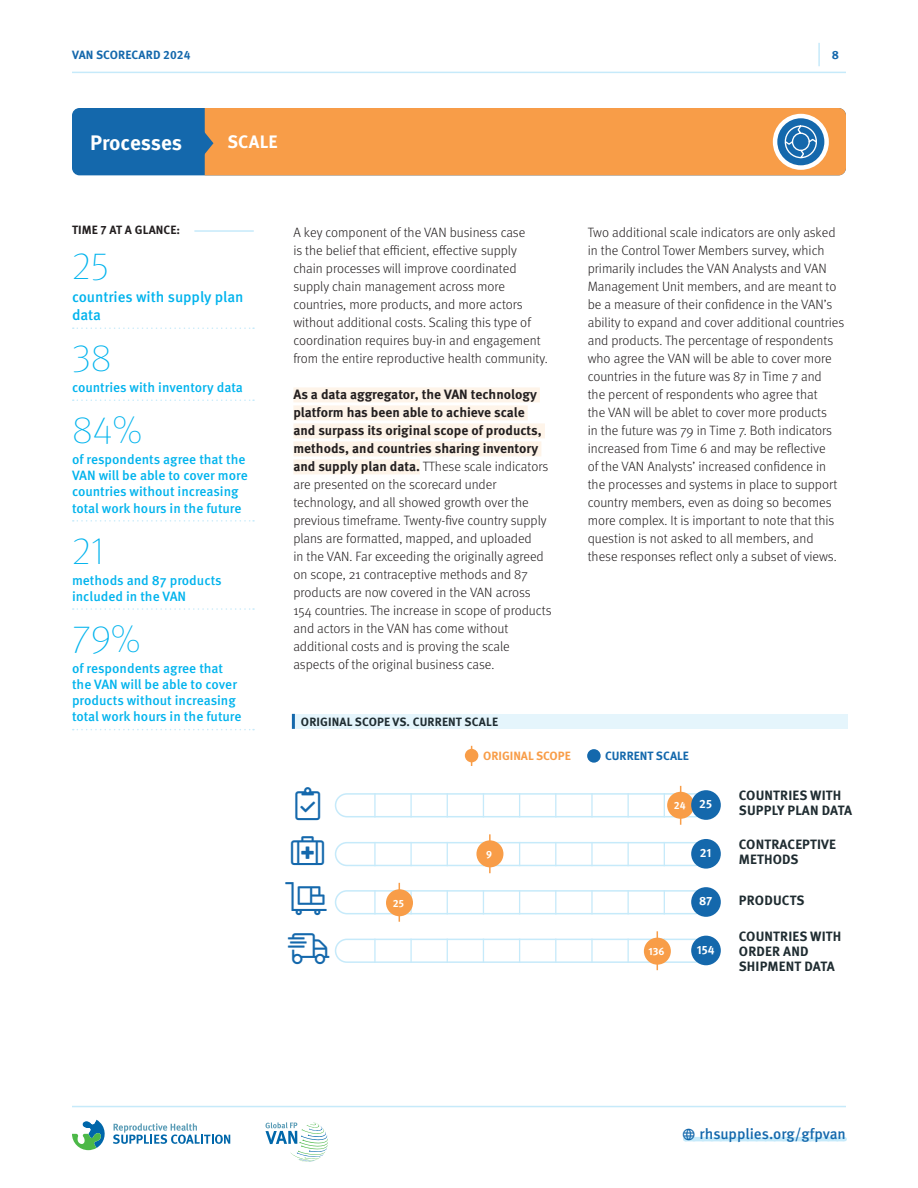
<style>
.page{position:relative;width:918px;height:1188px;background:#fff}
.page>*{position:absolute;margin:0;border:0;box-sizing:border-box;transform-origin:0 0}
.number{font:100 39px "Meta OT";color:#00b3ed}
.Copy{font:300 33px "Font Awesome 5 Pro";color:#1468ac}
.t1{font:700 21px "Meta OT";letter-spacing:-.005em;color:#fff}
.t2{font:700 18px "Meta OT";letter-spacing:.01em;color:#fff}
.explanation-copy{font:500 15px/18px "Meta OT";letter-spacing:-.005em;color:#00b3ed}
.t3{font:500 15px "Meta OT";letter-spacing:-.005em;color:#1468ac}
.Copy-2{font:300 13.5px/18px "Meta OT";color:#231f20}
.explanation-copy-2{font:500 13.5px/16.2px "Meta OT";color:#00b3ed}
.Copy-3{font:700 13.5px/15px "Meta OT";letter-spacing:.01em;color:#1f2c31}
.Copy-4{font:700 12px "Meta OT";color:#1468ac}
.Figure_Text{font:700 12px "Meta OT";letter-spacing:.01em;color:#1f2c31}
.t4{font:700 12px "Meta OT";letter-spacing:.01em;color:#231f20}
.Copy-5{font:700 12px "Meta OT";color:#f89d48}
.t5{font:700 12px "Meta OT";color:#fff}
.t6{font:700 10.5px "Meta OT";color:#fff}
.s1{font-weight:700}
</style>
<div class="page">
<hr style="left:72px;top:72px;width:774px;height:1px;background:#c6eafa">
<hr style="left:818px;top:43px;width:2px;height:23px;background:#c6eafa">
<svg style="left:265px;top:1122px;width:63px;height:40px"></svg>
<svg style="left:72px;top:1119px;width:33px;height:31px"></svg>
<svg style="left:113px;top:1123px;width:117px;height:21px"></svg>
<hr style="left:72px;top:1106px;width:774px;height:1px;background:#c6eafa">
<div style="left:293px;top:387px;width:247px;height:15px;background:#fef4e9"></div>
<div style="left:293px;top:405px;width:235px;height:15px;background:#fef4e9"></div>
<div style="left:293px;top:423px;width:252px;height:15px;background:#fef4e9"></div>
<div style="left:293px;top:441px;width:248px;height:15px;background:#fef4e9"></div>
<div style="left:293px;top:459px;width:127px;height:15px;background:#fef4e9"></div>
<hr style="left:194px;top:230px;width:60px;height:2px;background:#c6eafa">
<svg style="left:73px;top:327px;width:181px;height:2px"></svg>
<svg style="left:73px;top:399px;width:181px;height:2px"></svg>
<svg style="left:73px;top:520px;width:181px;height:2px"></svg>
<svg style="left:73px;top:608px;width:181px;height:2px"></svg>
<svg style="left:73px;top:729px;width:181px;height:1px"></svg>
<div style="left:72px;top:108px;width:774px;height:67px;background:#1468ac;border-radius:8px"></div>
<div style="left:204px;top:108px;width:642px;height:67px;background:#f89d48"></div>
<div style="left:335px;top:793px;width:372px;height:24px;border:2px solid #c6eafa;border-radius:11px"></div>
<hr style="left:374px;top:793px;width:2px;height:24px;background:#c6eafa">
<hr style="left:410px;top:793px;width:2px;height:24px;background:#c6eafa">
<svg style="left:447px;top:793px;width:1px;height:24px"></svg>
<svg style="left:483px;top:793px;width:1px;height:24px"></svg>
<svg style="left:519px;top:793px;width:1px;height:24px"></svg>
<svg style="left:555px;top:793px;width:1px;height:24px"></svg>
<hr style="left:591px;top:793px;width:2px;height:24px;background:#c6eafa">
<hr style="left:627px;top:793px;width:2px;height:24px;background:#c6eafa">
<svg style="left:664px;top:793px;width:1px;height:24px"></svg>
<hr style="left:680px;top:786px;width:1px;height:39px;background:#f89d48">
<div style="left:667px;top:792px;width:27px;height:27px;background:#f89d48;border-radius:50%"></div>
<div style="left:691px;top:790px;width:30px;height:30px;background:#1468ac;border-radius:50%"></div>
<div style="left:335px;top:890px;width:372px;height:24px;border:2px solid #c6eafa;border-radius:11px"></div>
<hr style="left:374px;top:890px;width:2px;height:24px;background:#c6eafa">
<hr style="left:410px;top:890px;width:2px;height:24px;background:#c6eafa">
<svg style="left:447px;top:890px;width:1px;height:24px"></svg>
<svg style="left:483px;top:890px;width:1px;height:24px"></svg>
<svg style="left:519px;top:890px;width:1px;height:24px"></svg>
<svg style="left:555px;top:890px;width:1px;height:24px"></svg>
<hr style="left:591px;top:890px;width:2px;height:24px;background:#c6eafa">
<hr style="left:627px;top:890px;width:2px;height:24px;background:#c6eafa">
<svg style="left:664px;top:890px;width:1px;height:24px"></svg>
<div style="left:691px;top:887px;width:30px;height:30px;background:#1468ac;border-radius:50%"></div>
<hr style="left:399px;top:883px;width:1px;height:39px;background:#f89d48">
<div style="left:386px;top:889px;width:27px;height:27px;background:#f89d48;border-radius:50%"></div>
<div style="left:335px;top:939px;width:372px;height:24px;border:2px solid #c6eafa;border-radius:11px"></div>
<hr style="left:374px;top:939px;width:2px;height:24px;background:#c6eafa">
<hr style="left:410px;top:939px;width:2px;height:24px;background:#c6eafa">
<svg style="left:447px;top:939px;width:1px;height:24px"></svg>
<svg style="left:483px;top:939px;width:1px;height:24px"></svg>
<svg style="left:519px;top:939px;width:1px;height:24px"></svg>
<svg style="left:555px;top:939px;width:1px;height:24px"></svg>
<hr style="left:591px;top:939px;width:2px;height:24px;background:#c6eafa">
<hr style="left:627px;top:939px;width:2px;height:24px;background:#c6eafa">
<div style="left:691px;top:936px;width:30px;height:29px;background:#1468ac;border-radius:50%"></div>
<hr style="left:657px;top:931px;width:1px;height:39px;background:#f89d48">
<div style="left:644px;top:938px;width:27px;height:27px;background:#f89d48;border-radius:50%"></div>
<div style="left:335px;top:842px;width:372px;height:24px;border:2px solid #c6eafa;border-radius:11px"></div>
<hr style="left:374px;top:842px;width:2px;height:24px;background:#c6eafa">
<hr style="left:410px;top:842px;width:2px;height:24px;background:#c6eafa">
<svg style="left:447px;top:842px;width:1px;height:24px"></svg>
<svg style="left:519px;top:842px;width:1px;height:24px"></svg>
<svg style="left:555px;top:842px;width:1px;height:24px"></svg>
<hr style="left:591px;top:842px;width:2px;height:24px;background:#c6eafa">
<hr style="left:627px;top:842px;width:2px;height:24px;background:#c6eafa">
<svg style="left:664px;top:842px;width:1px;height:24px"></svg>
<div style="left:691px;top:839px;width:30px;height:30px;background:#1468ac;border-radius:50%"></div>
<hr style="left:489px;top:834px;width:2px;height:39px;background:#f89d48">
<div style="left:476px;top:840px;width:27px;height:27px;background:#f89d48;border-radius:50%"></div>
<div style="left:292px;top:714px;width:556px;height:15px;background:#e5f5fc"></div>
<hr style="left:292px;top:714px;width:3px;height:15px;background:#1468ac">
<div style="left:465px;top:749px;width:13px;height:13px;background:#f89d48;border-radius:50%"></div>
<div style="left:587px;top:749px;width:14px;height:14px;background:#1468ac;border-radius:50%"></div>
<svg style="left:683px;top:1136px;width:162px;height:5px"></svg>
<p class="Copy-4" style="left:72px;top:47px;width:120px">VAN SCORECARD 2024</p>
<p class="Copy-4" style="left:832px;top:48px;width:9px">8</p>
<p class="t1" style="left:90px;top:129px;width:94px">Processes</p>
<p class="t2" style="left:227px;top:131px;width:52px">SCALE</p>
<p class="t4" style="left:72px;top:222px;width:110px">TIME 7 AT A GLANCE:</p>
<p class="number" style="left:72px;top:244px;width:39px">25</p>
<p class="explanation-copy" style="left:72px;top:288px;width:173px">countries with supply plan data</p>
<p class="number" style="left:72px;top:336px;width:41px">38</p>
<p class="explanation-copy-2" style="left:72px;top:379px;width:172px">countries with inventory data</p>
<p class="number" style="left:72px;top:408px;width:71px">84%</p>
<p class="explanation-copy-2" style="left:72px;top:451px;width:177px">of respondents agree that the<br>VAN will be able to cover more countries without increasing total work hours in the future</p>
<p class="number" style="left:72px;top:529px;width:36px">21</p>
<p class="explanation-copy-2" style="left:72px;top:572px;width:151px">methods and 87 products included in the VAN</p>
<p class="number" style="left:72px;top:617px;width:70px">79%</p>
<p class="explanation-copy-2" style="left:72px;top:660px;width:171px">of respondents agree that the VAN will be able to cover products without increasing total work hours in the future</p>
<p class="Copy-2" style="left:293px;top:224px;width:256px">A key component of the VAN business case<br>is the belief that efficient, effective supply chain processes will improve coordinated supply chain management across more countries, more products, and more actors without additional costs. Scaling this type of coordination requires buy-in and engagement from the entire reproductive health community.</p>
<p class="Copy-2" style="left:293px;top:386px;width:260px"><span class="s1">As a data aggregator, the VAN technology platform has been able to achieve scale<br>and surpass its original scope of products, methods, and countries sharing inventory and supply plan data.</span> TThese scale indicators are presented on the scorecard under technology, and all showed growth over the previous timeframe. Twenty-five country supply plans are formatted, mapped, and uploaded<br>in the VAN. Far exceeding the originally agreed on scope, 21 contraceptive methods and 87 products are now covered in the VAN across 154 countries. The increase in scope of products and actors in the VAN has come without additional costs and is proving the scale aspects of the original business case.</p>
<p class="Copy-2" style="left:588px;top:224px;width:258px">Two additional scale indicators are only asked in the Control Tower Members survey, which primarily includes the VAN Analysts and VAN Management Unit members, and are meant to be a measure of their confidence in the VAN’s ability to expand and cover additional countries and products. The percentage of respondents who agree the VAN will be able to cover more countries in the future was 87 in Time 7 and<br>the percent of respondents who agree that<br>the VAN will be ablet to cover more products<br>in the future was 79 in Time 7. Both indicators increased from Time 6 and may be reflective<br>of the VAN Analysts’ increased confidence in the processes and systems in place to support country members, even as doing so becomes more complex. It is important to note that this question is not asked to all members, and these responses reflect only a subset of views.</p>
<p class="Figure_Text" style="left:301px;top:714px;width:199px">ORIGINAL SCOPE VS. CURRENT SCALE</p>
<p class="Copy-5" style="left:483px;top:748px;width:89px">ORIGINAL SCOPE</p>
<p class="Copy-4" style="left:605px;top:748px;width:85px">CURRENT SCALE</p>
<p class="Copy" style="left:295px;top:785px;width:26px">●</p>
<p class="t6" style="left:486px;top:848px;width:7px">9</p>
<p class="t6" style="left:674px;top:799px;width:13px">24</p>
<p class="Copy-3" style="left:739px;top:788px;width:115px">COUNTRIES WITH<br>SUPPLY PLAN DATA</p>
<p class="t5" style="left:699px;top:796px;width:14px">25</p>
<p class="t5" style="left:700px;top:845px;width:13px">21</p>
<p class="Copy-3" style="left:739px;top:837px;width:99px">CONTRACEPTIVE<br>METHODS</p>
<p class="t6" style="left:393px;top:896px;width:13px">25</p>
<p class="t5" style="left:699px;top:893px;width:15px">87</p>
<p class="Copy-3" style="left:739px;top:893px;width:67px">PRODUCTS</p>
<p class="t6" style="left:649px;top:945px;width:18px">136</p>
<p class="t5" style="left:697px;top:942px;width:19px">154</p>
<p class="Copy-3" style="left:739px;top:929px;width:104px">COUNTRIES WITH<br>ORDER AND<br>SHIPMENT DATA</p>
<p class="t3" style="left:700px;top:1125px;width:148px">rhsupplies.org/gfpvan</p>
</div>
